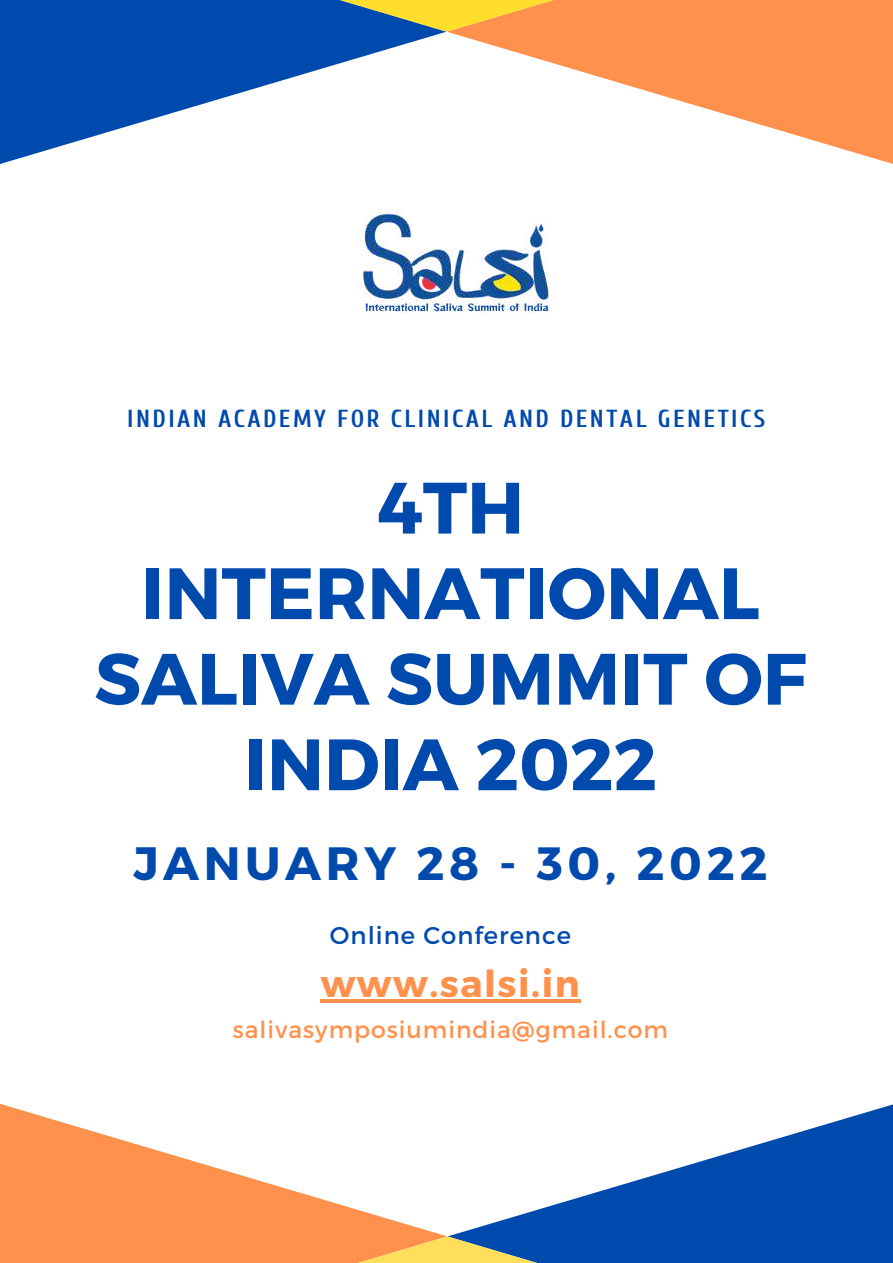
<style>
.page{position:relative;width:893px;height:1263px;background:#fff}
.page>*{position:absolute;margin:0;border:0;box-sizing:border-box;transform-origin:0 0}
.t1{font:700 72.53px/85.5px "Montserrat";color:#004aad;text-align:center}
.t2{font:700 46.72px "Montserrat";letter-spacing:.1em;color:#004aad}
.t3{font:700 36.97px "Montserrat";letter-spacing:.04em;color:#ff914d}
.t4{font:700 24.6px "Cuprum";letter-spacing:.1em;color:#004aad}
.t5{font:24.22px "Montserrat";letter-spacing:.04em;color:#004aad}
.t6{font:23.48px "Montserrat";letter-spacing:.04em;color:#ff914d}
</style>
<div class="page">
<svg style="left:0;top:0;width:445px;height:164px;fill:#004aad"></svg>
<svg style="left:448px;top:0;width:445px;height:164px;fill:#ff914d"></svg>
<svg style="left:233px;top:0;width:427px;height:32px;background:#9f8969"></svg>
<svg style="left:449px;top:1104px;width:444px;height:159px;fill:#004aad"></svg>
<svg style="left:0;top:1104px;width:446px;height:159px;fill:#ff914d"></svg>
<svg style="left:232px;top:1236px;width:430px;height:27px;background:#9a8575"></svg>
<img style="left:362px;top:210px;width:187px;height:103px">
<hr style="left:321px;top:999px;width:260px;height:3px;background:#ff914d">
<p class="t4" style="left:127px;top:405px;width:639px">INDIAN ACADEMY FOR CLINICAL AND DENTAL GENETICS</p>
<h1 class="t1" style="left:94px;top:461px;width:713px">4TH<br>INTERNATIONAL<br>SALIVA SUMMIT OF<br>INDIA 2022</h1>
<h2 class="t2" style="left:133px;top:833px;width:635px">JANUARY 28 - 30, 2022</h2>
<p class="t5" style="left:330px;top:920px;width:242px">Online Conference</p>
<h3 class="t3" style="left:321px;top:959px;width:260px">www.salsi.in</h3>
<p class="t6" style="left:233px;top:1014px;width:437px">salivasymposiumindia@gmail.com</p>
</div>
